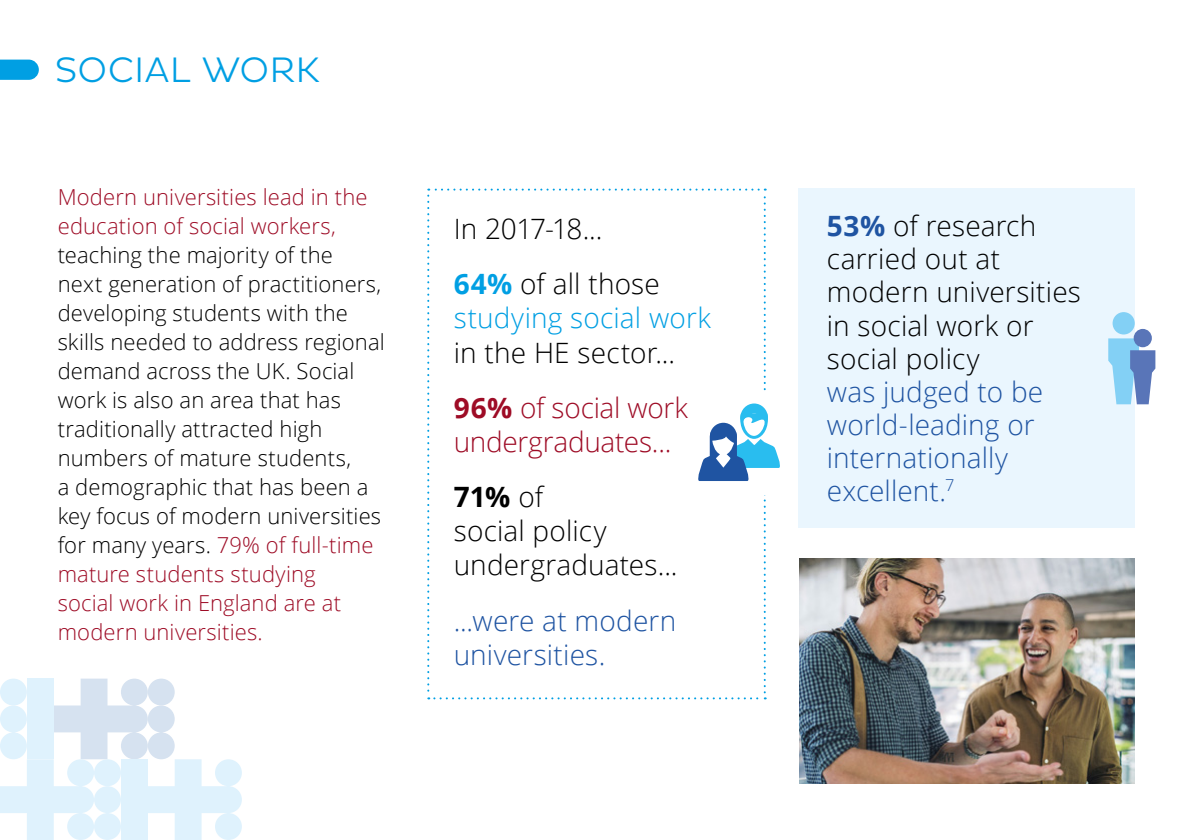
<style>
.page{position:relative;width:1191px;height:840px;background:#fff}
.page>*{position:absolute;margin:0;border:0;box-sizing:border-box;transform-origin:0 0}
.t1{font:300 36px "Pluto Sans";color:#009fe3}
.t2{font:300 28px/33px "Open Sans";letter-spacing:.005em;color:#000}
.t3{font:300 28px/34px "Open Sans";letter-spacing:-.01em;color:#9e0c26}
.t4{font:300 28px/34px "Open Sans";letter-spacing:.005em;color:#1f54a2}
.t5{font:300 22px/29px "Open Sans";letter-spacing:.005em;color:#000}
.s1{color:#9e0c26}
.s2{font-weight:700;color:#009fe3}
.s3{color:#009fe3}
.s4{font-weight:700}
.s5{font-weight:700;color:#1f54a2}
.s6{color:#1f54a2}
</style>
<div class="page">
<div style="left:798px;top:189px;width:337px;height:338px;background:#eaf6fe"></div>
<svg style="left:427px;top:188px;width:353px;height:511px"></svg>
<img style="left:799px;top:558px;width:336px;height:224px">
<svg style="left:1108px;top:338px;width:47px;height:66px"></svg>
<div style="left:1112px;top:312px;width:22px;height:22px;background:#83d0f5;border-radius:50%"></div>
<div style="left:1133px;top:329px;width:18px;height:18px;background:#5975b8;border-radius:50%"></div>
<svg style="left:0;top:60px;width:39px;height:20px"></svg>
<svg style="left:0;top:678px;width:242px;height:161px"></svg>
<p class="t1" style="left:55px;top:49px;width:266px">SOCIAL WORK</p>
<p class="t5" style="left:58px;top:181px;width:328px"><span class="s1">Modern universities lead in the education of social workers, </span>teaching the majority of the<br>next generation of practitioners, developing students with the skills needed to address regional demand across the UK. Social work is also an area that has traditionally attracted high numbers of mature students,<br>a demographic that has been a key focus of modern universities for many years. <span class="s1">79% of full-time mature students studying<br>social work in England are at modern universities.</span></p>
<p class="t2" style="left:454px;top:211px;width:150px">In 2017-18...</p>
<p class="t2" style="left:454px;top:266px;width:259px;line-height:34px"><span class="s2">64%</span> of all those <span class="s3">studying social work </span>in the HE sector...</p>
<p class="t3" style="left:454px;top:389px;width:236px"><span class="s4">96%</span> of social work undergraduates...</p>
<p class="t2" style="left:454px;top:479px;width:225px;line-height:34px"><span class="s4">71%</span> of<br>social policy undergraduates...</p>
<p class="t4" style="left:454px;top:602px;width:224px">...were at modern universities.</p>
<p class="t2" style="left:827px;top:209px;width:255px"><span class="s5">53%</span> of research carried out at modern universities in social work or social policy<br><span class="s6">was judged to be world-leading or internationally excellent.</span><sup>7</sup></p>
</div>
